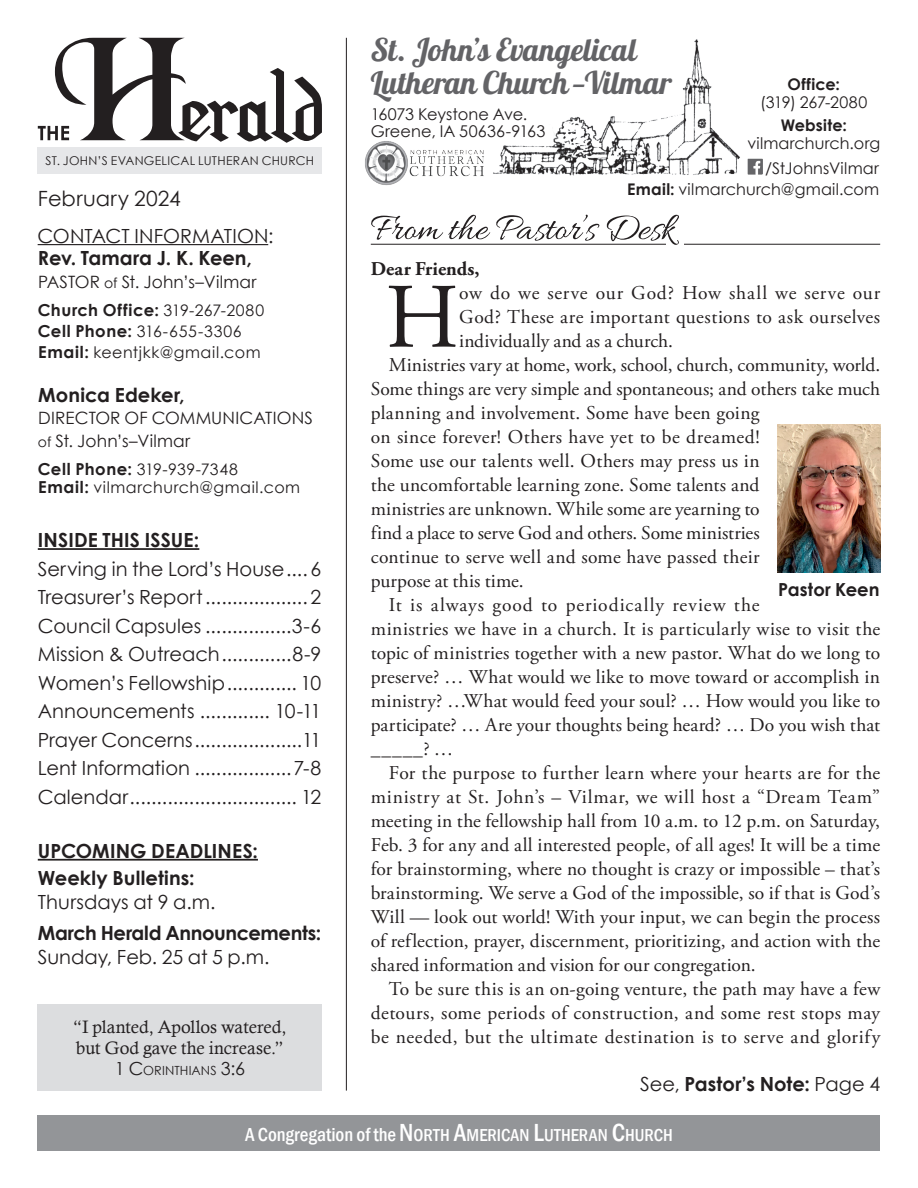
<style>
.page{position:relative;width:918px;height:1188px;background:#fff}
.page>*{position:absolute;margin:0;border:0;box-sizing:border-box;transform-origin:0 0}
.Copy_Drop{font:91.95px "Adobe Garamond Pro";color:#231f20}
.t1{font:31.35px "Lobster 1.4";color:#636366}
.Info{font:21px "Century Gothic";letter-spacing:.015em;color:#231f20}
.Copy_Pastor{font:19.5px/24px "Adobe Garamond Pro";letter-spacing:.01em;color:#231f20}
.Info-2{font:19.5px "Century Gothic";color:#231f20}
.Copy_Drop-2{font:19.5px/24px "Adobe Garamond Pro";letter-spacing:.015em;color:#231f20;text-align:justify}
.Info-3{font:700 19.5px "Century Gothic";color:#231f20}
.Info-4{font:700 19.5px "Century Gothic";letter-spacing:-.02em;color:#231f20}
.Cutline{font:700 19.5px "Century Gothic";letter-spacing:.005em;color:#231f20}
.Copy_Pastor-2{font:700 19.5px "Adobe Garamond Pro";letter-spacing:.005em;color:#231f20}
.Info-5{font:18px/21px "Calisto";color:#231f20}
.Cutline-2{font:700 18px "Century Gothic";color:#231f20}
.t2{font:500 condensed 17.85px "Franklin Gothic";color:#fff}
.t3{font:16.95px/22.5px "Century Gothic";letter-spacing:.01em;color:#231f20}
.t4{font:700 16.5px "Century Gothic";letter-spacing:.03em;color:#231f20}
.t5{font:16.2px "Century Gothic";letter-spacing:.005em;color:#231f20}
.t6{font:16.2px "Century Gothic";letter-spacing:-.02em;color:#231f20}
.t7{font:16.05px "Century Gothic";letter-spacing:.01em;color:#231f20}
.t8{font:700 16.05px "Century Gothic";letter-spacing:.015em;color:#231f20}
.t9{font:15.9px "Century Gothic";letter-spacing:.035em;color:#231f20}
.Info-6{font:12.6px "Century Gothic";letter-spacing:.005em;color:#231f20}
.t10{font:12.15px "Century Gothic";letter-spacing:.025em;color:#231f20}
.s1{font-size:13.95px}
.s2{font-weight:400;font-size:15.9px}
.s3{font-weight:700;font-size:16.5px}
.s4{font-size:18px}
.s5{font-weight:700}
.s6{font-weight:400}
.s7{font-size:19.35px}
.s8{font-size:25.35px}
</style>
<div class="page">
<svg style="left:38px;top:38px;width:284px;height:105px"></svg>
<div style="left:38px;top:147px;width:284px;height:27px;background:#e6e7e9"></div>
<hr style="left:346px;top:38px;width:1px;height:1053px;background:#231f20">
<div style="left:38px;top:1115px;width:842px;height:35px;background:#939598"></div>
<img style="left:493px;top:39px;width:247px;height:137px">
<img style="left:365px;top:141px;width:119px;height:44px">
<img style="left:747px;top:159px;width:16px;height:15px">
<div style="left:38px;top:1004px;width:284px;height:87px;background:#dcdddf"></div>
<hr style="left:38px;top:548px;width:161px;height:2px;background:#231f20">
<hr style="left:38px;top:859px;width:220px;height:2px;background:#231f20">
<hr style="left:38px;top:244px;width:230px;height:1px;background:#231f20">
<hr style="left:684px;top:244px;width:196px;height:1px;background:#231f20">
<svg style="left:371px;top:215px;width:308px;height:30px"></svg>
<img style="left:778px;top:425px;width:102px;height:148px">
<p class="t10" style="left:46px;top:153px;width:270px">ST. JOHN’S EVANGELICAL LUTHERAN CHURCH</p>
<p class="Info" style="left:38px;top:185px;width:145px">February 2024</p>
<p class="Info-2" style="left:38px;top:224px;width:238px">CONTACT INFORMATION:</p>
<p class="Info-3" style="left:38px;top:246px;width:216px">Rev. Tamara J. K. Keen,</p>
<p class="t3" style="left:38px;top:270px;width:220px">PASTOR <span class="s1">of</span> St. John’s–Vilmar</p>
<p class="t4" style="left:38px;top:300px;width:228px">Church Office: <span class="s2">319-267-2080</span></p>
<p class="t9" style="left:38px;top:322px;width:205px"><span class="s3">Cell Phone:</span> 316-655-3306</p>
<p class="t9" style="left:38px;top:343px;width:224px"><span class="s3">Email:</span> keentjkk@gmail.com</p>
<p class="Info-3" style="left:38px;top:382px;width:148px">Monica Edeker,</p>
<p class="t3" style="left:38px;top:407px;width:277px">DIRECTOR OF COMMUNICATIONS <span class="s1">of</span> St. John’s–Vilmar</p>
<p class="t9" style="left:38px;top:460px;width:202px"><span class="s3">Cell Phone:</span> 319-939-7348</p>
<p class="t9" style="left:38px;top:478px;width:263px"><span class="s3">Email:</span> vilmarchurch@gmail.com</p>
<p class="Info-3" style="left:38px;top:528px;width:163px">INSIDE THIS ISSUE:</p>
<p class="Info-2" style="left:38px;top:557px;width:285px">Serving in the Lord’s House.... 6</p>
<p class="Info-2" style="left:38px;top:585px;width:285px">Treasurer’s Report................... 2</p>
<p class="Info-2" style="left:38px;top:614px;width:285px">Council Capsules ................3-6</p>
<p class="Info-2" style="left:38px;top:642px;width:285px">Mission &amp; Outreach.............8-9</p>
<p class="Info-2" style="left:38px;top:671px;width:285px">Women’s Fellowship............. 10</p>
<p class="Info-2" style="left:38px;top:699px;width:285px">Announcements ............. 10-11</p>
<p class="Info-2" style="left:38px;top:728px;width:285px">Prayer Concerns....................11</p>
<p class="Info-2" style="left:38px;top:756px;width:285px">Lent Information ..................7-8</p>
<p class="Info-2" style="left:38px;top:785px;width:285px">Calendar............................... 12</p>
<p class="Info-3" style="left:38px;top:839px;width:222px">UPCOMING DEADLINES:</p>
<p class="Info-3" style="left:38px;top:866px;width:158px">Weekly Bulletins:</p>
<p class="Info-2" style="left:38px;top:890px;width:179px">Thursdays at 9 a.m.</p>
<p class="Info-4" style="left:38px;top:921px;width:285px">March Herald Announcements:</p>
<p class="Info-2" style="left:38px;top:945px;width:233px">Sunday, Feb. 25 at 5 p.m.</p>
<p class="Info-5" style="left:73px;top:1016px;width:215px">“I planted, Apollos watered, but God gave the increase.”</p>
<p class="Info-6" style="left:115px;top:1062px;width:132px"><span class="s4">1 C</span>ORINTHIANS <span class="s4">3:6</span></p>
<p class="t1" style="left:371px;top:30px;width:267px">St. John’s Evangelical</p>
<p class="t1" style="left:371px;top:63px;width:303px">Lutheran Church—Vilmar</p>
<p class="t6" style="left:371px;top:104px;width:158px">16073 Keystone Ave.</p>
<p class="t5" style="left:371px;top:121px;width:176px">Greene, IA 50636-9163</p>
<p class="t8" style="left:788px;top:74px;width:54px">Office:</p>
<p class="t7" style="left:760px;top:93px;width:109px">(319) 267-2080</p>
<p class="t8" style="left:781px;top:115px;width:68px">Website:</p>
<p class="t7" style="left:747px;top:133px;width:134px">vilmarchurch.org</p>
<p class="t7" style="left:765px;top:158px;width:115px">/StJohnsVilmar</p>
<p class="t7" style="left:627px;top:179px;width:254px"><span class="s5">Email:</span> vilmarchurch@gmail.com</p>
<p class="Copy_Pastor-2" style="left:371px;top:257px;width:110px">Dear Friends,</p>
<p class="Copy_Drop" style="left:385px;top:262px;width:76px">H</p>
<p class="Copy_Drop-2" style="left:459px;top:281px;width:423px">ow do we serve our God? How shall we serve our God? These are important questions to ask ourselves individually and as a church.</p>
<p class="Copy_Pastor" style="left:371px;top:353px;width:511px;text-indent:18px">Ministries vary at home, work, school, church, community, world.<br>Some things are very simple and spontaneous; and others take much planning and involvement. Some have been going<br>on since forever! Others have yet to be dreamed!<br>Some use our talents well. Others may press us in<br>the uncomfortable learning zone. Some talents and<br>ministries are unknown. While some are yearning to<br>find a place to serve God and others. Some ministries<br>continue to serve well and some have passed their<br>purpose at this time.</p>
<p class="Copy_Pastor" style="left:371px;top:593px;width:511px;text-indent:18px">It is always good to periodically review the<br>ministries we have in a church. It is particularly wise to visit the topic of ministries together with a new pastor. What do we long to preserve? … What would we like to move toward or accomplish in ministry? …What would feed your soul? … How would you like to participate? … Are your thoughts being heard? … Do you wish that _____? …</p>
<p class="Copy_Pastor" style="left:371px;top:761px;width:511px;text-align:justify;text-indent:18px">For the purpose to further learn where your hearts are for the ministry at St. John’s – Vilmar, we will host a “Dream Team” meeting in the fellowship hall from 10 a.m. to 12 p.m. on Saturday, Feb. 3 for any and all interested people, of all ages! It will be a time for brainstorming, where no thought is crazy or impossible – that’s brainstorming. We serve a God of the impossible, so if that is God’s Will — look out world! With your input, we can begin the process of reflection, prayer, discernment, prioritizing, and action with the shared information and vision for our congregation.</p>
<p class="Copy_Pastor" style="left:371px;top:977px;width:511px;text-align:justify;text-indent:18px">To be sure this is an on-going venture, the path may have a few detours, some periods of construction, and some rest stops may be needed, but the ultimate destination is to serve and glorify</p>
<p class="Cutline" style="left:640px;top:1071px;width:242px"><span class="s6">See,</span> Pastor’s Note: <span class="s6">Page 4</span></p>
<p class="Cutline-2" style="left:778px;top:578px;width:103px">Pastor Keen</p>
<p class="t2" style="left:245px;top:1124px;width:429px"><span class="s7">A Congregation of the</span> <span class="s8">N</span>ORTH <span class="s8">A</span>MERICAN <span class="s8">L</span>UTHERAN <span class="s8">C</span>HURCH</p>
</div>
